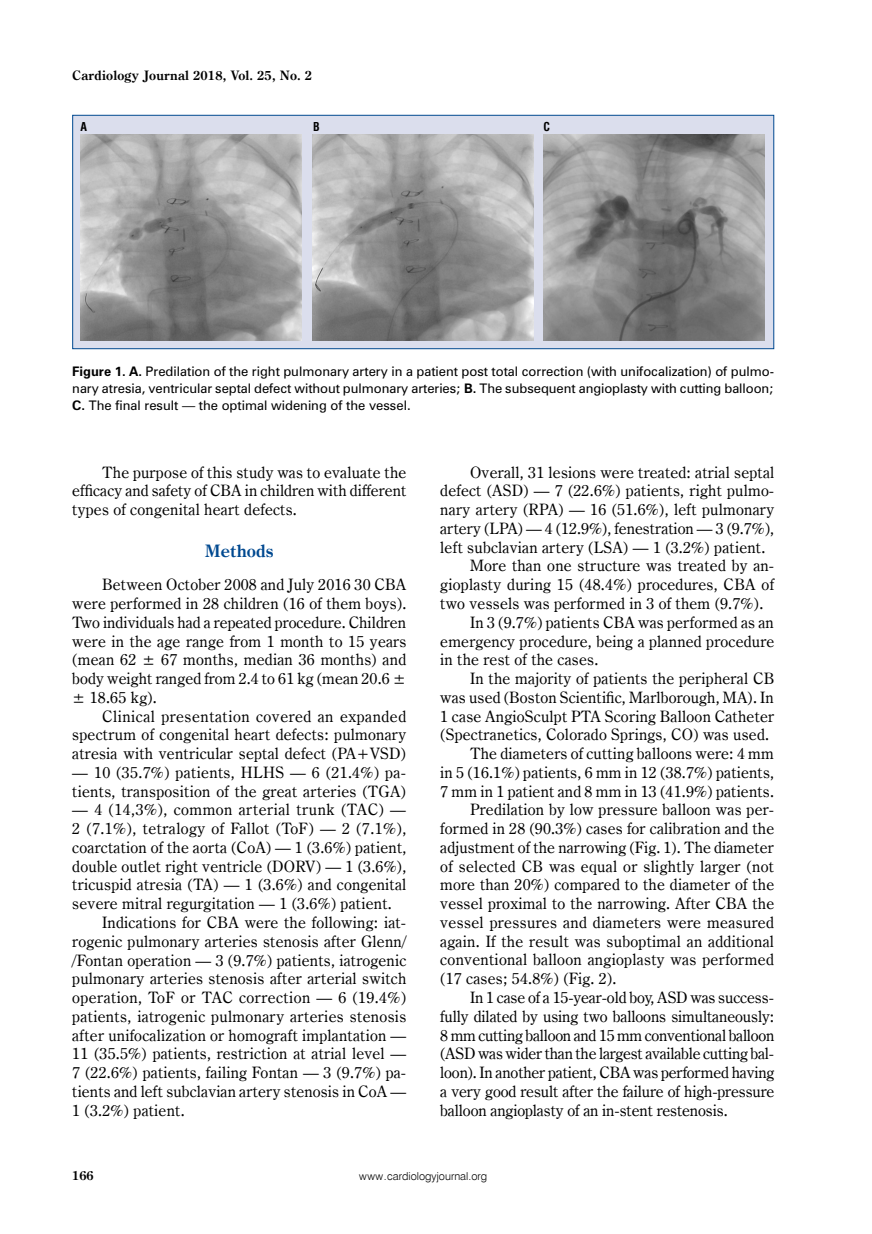
<style>
.page{position:relative;width:872px;height:1234px;background:#fff}
.page>*{position:absolute;margin:0;border:0;box-sizing:border-box;transform-origin:0 0}
._05_-_Śródtytuł_-_1{font:700 17.25px "Century Oldst EU";color:#004990}
._08_-_Tekst{font:15.75px/18.8px "Century Oldst EU";letter-spacing:.015em;color:#000;text-align:justify}
.t1{font:700 13.05px "Century Oldst EU";letter-spacing:.015em;color:#000}
.t2{font:700 12.75px "Century Oldst EU";color:#000}
._15_-_Rycina_-_podpi{font:12px/17.2px "Zurich PL";color:#000;text-align:justify}
._15_-_Rycina_-_podpi-2{font:700 12px "Swis 721 Cn EU";color:#000}
.t3{font:10.95px "Swis 721 Lt EU";color:#000}
.s1{font-weight:700}
</style>
<div class="page">
<div style="left:72px;top:115px;width:702px;height:234px;background:#dbdeed;border:1px solid #004990"></div>
<img style="left:81px;top:134px;width:221px;height:206px">
<img style="left:313px;top:134px;width:221px;height:206px">
<img style="left:543px;top:134px;width:221px;height:206px">
<p class="t1" style="left:72px;top:67px;width:241px">Cardiology Journal 2018, Vol. 25, No. 2</p>
<p class="_15_-_Rycina_-_podpi-2" style="left:81px;top:119px;width:8px">A</p>
<p class="_15_-_Rycina_-_podpi-2" style="left:313px;top:119px;width:8px">B</p>
<p class="_15_-_Rycina_-_podpi-2" style="left:543px;top:119px;width:8px">C</p>
<p class="_15_-_Rycina_-_podpi" style="left:72px;top:362px;width:703px"><span class="s1">Figure 1. A.</span> Predilation of the right pulmonary artery in a patient post total correction (with unifocalization) of pulmo&shy;nary atresia, ventricular septal defect without pulmonary arteries; <span class="s1">B.</span> The subsequent angioplasty with cutting balloon; <span class="s1">C.</span> The final result — the optimal widening of the vessel.</p>
<p class="_08_-_Tekst" style="left:72px;top:463px;width:335px;text-indent:30px">The purpose of this study was to evaluate the efficacy and safety of CBA in children with different types of congenital heart defects.</p>
<p class="_05_-_Śródtytuł_-_1" style="left:205px;top:540px;width:70px">Methods</p>
<p class="_08_-_Tekst" style="left:72px;top:575px;width:335px;text-indent:30px">Between October 2008 and July 2016 30 CBA were performed in 28 children (16 of them boys).<br>Two individuals had a repeated procedure. Children were in the age range from 1 month to 15 years (mean 62 ± 67 months, median 36 months) and body weight ranged from 2.4 to 61 kg (mean 20.6 ± ± 18.65 kg).</p>
<p class="_08_-_Tekst" style="left:72px;top:706px;width:336px;text-indent:30px">Clinical presentation covered an expanded spectrum of congenital heart defects: pulmonary atresia with ventricular septal defect (PA+VSD)</p>
<p class="_08_-_Tekst" style="left:72px;top:763px;width:335px">— 10 (35.7%) patients, HLHS — 6 (21.4%) pa&shy;tients, transposition of the great arteries (TGA)</p>
<p class="_08_-_Tekst" style="left:72px;top:800px;width:335px">— 4 (14,3%), common arterial trunk (TAC) — 2 (7.1%), tetralogy of Fallot (ToF) — 2 (7.1%), coarctation of the aorta (CoA) — 1 (3.6%) patient, double outlet right ventricle (DORV) — 1 (3.6%), tricuspid atresia (TA) — 1 (3.6%) and congenital severe mitral regurgitation — 1 (3.6%) patient.</p>
<p class="_08_-_Tekst" style="left:72px;top:913px;width:336px;text-indent:30px">Indications for CBA were the following: iat&shy;rogenic pulmonary arteries stenosis after Glenn/ /Fontan operation — 3 (9.7%) patients, iatrogenic pulmonary arteries stenosis after arterial switch operation, ToF or TAC correction — 6 (19.4%) patients, iatrogenic pulmonary arteries stenosis after unifocalization or homograft implantation — 11 (35.5%) patients, restriction at atrial level — 7 (22.6%) patients, failing Fontan — 3 (9.7%) pa&shy;tients and left subclavian artery stenosis in CoA — 1 (3.2%) patient.</p>
<p class="_08_-_Tekst" style="left:440px;top:463px;width:335px;text-indent:30px">Overall, 31 lesions were treated: atrial septal defect (ASD) — 7 (22.6%) patients, right pulmo&shy;nary artery (RPA) — 16 (51.6%), left pulmonary artery (LPA) — 4 (12.9%), fenestration — 3 (9.7%), left subclavian artery (LSA) — 1 (3.2%) patient.</p>
<p class="_08_-_Tekst" style="left:440px;top:556px;width:335px;text-indent:30px">More than one structure was treated by an&shy;gioplasty during 15 (48.4%) procedures, CBA of two vessels was performed in 3 of them (9.7%).</p>
<p class="_08_-_Tekst" style="left:440px;top:613px;width:335px;text-indent:30px">In 3 (9.7%) patients CBA was performed as an emergency procedure, being a planned procedure in the rest of the cases.</p>
<p class="_08_-_Tekst" style="left:440px;top:669px;width:335px;text-indent:30px">In the majority of patients the peripheral CB was used (Boston Scientific, Marlborough, MA). In 1 case AngioSculpt PTA Scoring Balloon Catheter (Spectranetics, Colorado Springs, CO) was used.</p>
<p class="_08_-_Tekst" style="left:440px;top:744px;width:335px;text-indent:30px">The diameters of cutting balloons were: 4 mm in 5 (16.1%) patients, 6 mm in 12 (38.7%) patients, 7 mm in 1 patient and 8 mm in 13 (41.9%) patients.</p>
<p class="_08_-_Tekst" style="left:440px;top:800px;width:335px;text-indent:30px">Predilation by low pressure balloon was per&shy;formed in 28 (90.3%) cases for calibration and the adjustment of the narrowing (Fig. 1). The diameter of selected CB was equal or slightly larger (not more than 20%) compared to the diameter of the vessel proximal to the narrowing. After CBA the vessel pressures and diameters were measured again. If the result was suboptimal an additional conventional balloon angioplasty was performed (17 cases; 54.8%) (Fig. 2).</p>
<p class="_08_-_Tekst" style="left:440px;top:988px;width:336px;text-indent:30px">In 1 case of a 15-year-old boy, ASD was success&shy;fully dilated by using two balloons simultaneously:<br>8 mm cutting balloon and 15 mm conventional balloon (ASD was wider than the largest available cutting bal&shy;loon). In another patient, CBA was performed having a very good result after the failure of high-pressure balloon angioplasty of an in-stent restenosis.</p>
<p class="t2" style="left:72px;top:1167px;width:23px">166</p>
<p class="t3" style="left:359px;top:1169px;width:129px">www.cardiologyjournal.org</p>
</div>
